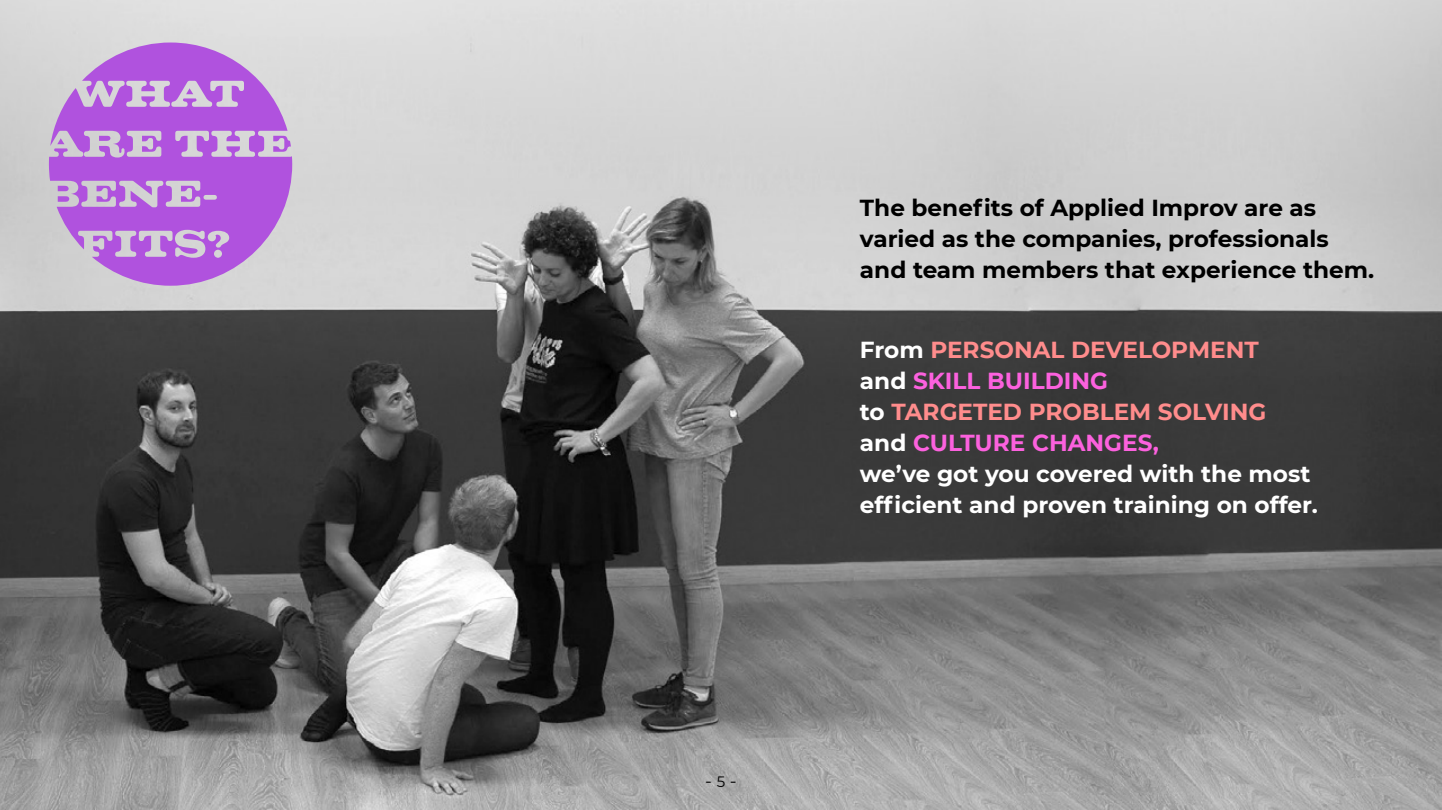
<style>
.page{position:relative;width:1442px;height:810px;background:#fff}
.page>*{position:absolute;margin:0;border:0;box-sizing:border-box;transform-origin:0 0}
.t1{font:700 23.1px/30.9px "Montserrat";color:#fff}
.t2{font:700 23.1px/30.9px "Montserrat";color:#000}
.t3{font:18px "Montserrat";color:#000}
.s1{font-size:15px}
.s2{color:#ff8c8c}
.s3{color:#fc61de}
</style>
<div class="page">
<img style="left:0;top:0;width:1441px;height:810px">
<svg style="left:49px;top:43px;width:243px;height:243px;background:#be86da"></svg>
<p class="t3" style="left:705px;top:768px;width:33px">- <span class="s1">5</span> -</p>
<p class="t2" style="left:860px;top:191px;width:516px">The benefits of Applied Improv are as varied as the companies, professionals and team members that experience them.</p>
<p class="t1" style="left:860px;top:334px;width:459px">From <span class="s2">personal development<br></span>and <span class="s3">ski ll bui ldi ng<br></span>to <span class="s2">targeted problem solvi ng </span>and <span class="s3">culture changes,<br></span>we’ve got you covered with the most efficient and proven training on offer.</p>
</div>
